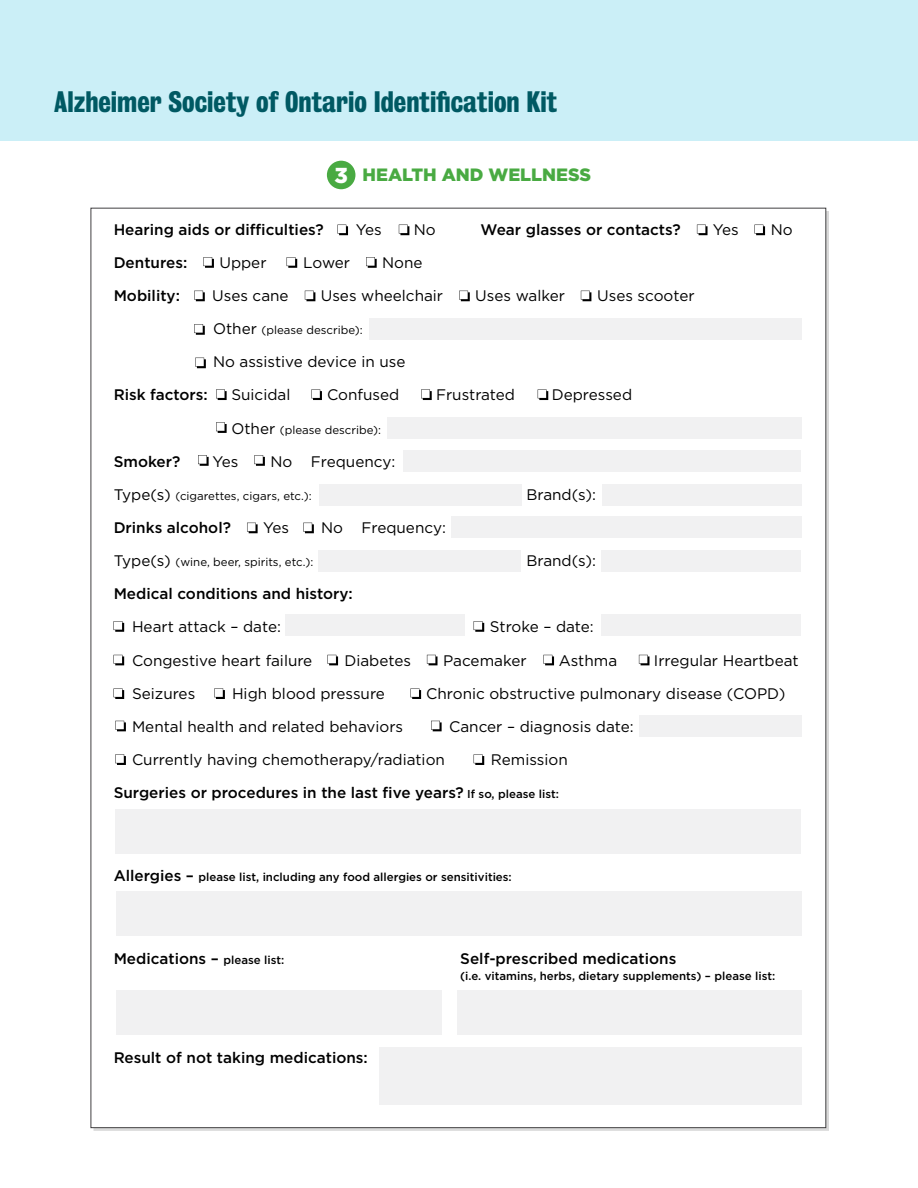
<style>
.page{position:relative;width:918px;height:1188px;background:#fff}
.page>*{position:absolute;margin:0;border:0;box-sizing:border-box;transform-origin:0 0}
.H4-Subheadline{font:700 27px "Bureau Grot Cond";color:#005963}
.t1{font:900 17.85px "Gotham";color:#49aa42}
.t2{font:15.3px "Gotham";color:#000}
.t3{font:500 15.3px/33.2px "Gotham";color:#000}
.t4{font:500 11.4px "Gotham";color:#000}
.t5{font:11.4px "Gotham";color:#000}
.s1{font-size:21.6px;color:#fff}
.s2{font-size:15.3px}
.s3{font-weight:400}
.s4{font-size:11.4px}
</style>
<div class="page">
<div style="left:327px;top:161px;width:28px;height:28px;background:#49aa42;border-radius:50%"></div>
<svg style="left:337px;top:225px;width:11px;height:10px"></svg>
<svg style="left:399px;top:225px;width:10px;height:10px"></svg>
<svg style="left:697px;top:225px;width:11px;height:10px"></svg>
<svg style="left:754px;top:225px;width:11px;height:10px"></svg>
<svg style="left:203px;top:257px;width:11px;height:11px"></svg>
<svg style="left:287px;top:257px;width:10px;height:11px"></svg>
<svg style="left:366px;top:257px;width:11px;height:11px"></svg>
<svg style="left:194px;top:291px;width:11px;height:10px"></svg>
<svg style="left:305px;top:291px;width:10px;height:10px"></svg>
<svg style="left:459px;top:291px;width:11px;height:10px"></svg>
<svg style="left:581px;top:291px;width:10px;height:10px"></svg>
<svg style="left:194px;top:324px;width:11px;height:11px"></svg>
<svg style="left:195px;top:358px;width:11px;height:10px"></svg>
<div style="left:369px;top:319px;width:433px;height:21px;background:#f1f1f2"></div>
<svg style="left:216px;top:389px;width:11px;height:11px"></svg>
<svg style="left:311px;top:389px;width:11px;height:11px"></svg>
<svg style="left:421px;top:389px;width:11px;height:11px"></svg>
<svg style="left:538px;top:389px;width:10px;height:11px"></svg>
<svg style="left:216px;top:422px;width:11px;height:11px"></svg>
<div style="left:387px;top:417px;width:415px;height:21px;background:#f1f1f2"></div>
<svg style="left:198px;top:455px;width:11px;height:11px"></svg>
<svg style="left:254px;top:455px;width:11px;height:11px"></svg>
<svg style="left:247px;top:523px;width:11px;height:10px"></svg>
<svg style="left:303px;top:523px;width:11px;height:10px"></svg>
<div style="left:319px;top:484px;width:203px;height:21px;background:#f1f1f2"></div>
<div style="left:318px;top:550px;width:203px;height:21px;background:#f1f1f2"></div>
<div style="left:603px;top:484px;width:199px;height:22px;background:#f1f1f2"></div>
<div style="left:601px;top:550px;width:199px;height:22px;background:#f1f1f2"></div>
<div style="left:403px;top:450px;width:397px;height:21px;background:#f1f1f2"></div>
<div style="left:451px;top:516px;width:351px;height:21px;background:#f1f1f2"></div>
<div style="left:285px;top:615px;width:179px;height:21px;background:#f1f1f2"></div>
<div style="left:601px;top:615px;width:199px;height:21px;background:#f1f1f2"></div>
<svg style="left:114px;top:621px;width:10px;height:11px"></svg>
<svg style="left:474px;top:621px;width:10px;height:11px"></svg>
<svg style="left:114px;top:655px;width:10px;height:10px"></svg>
<svg style="left:639px;top:655px;width:10px;height:10px"></svg>
<svg style="left:327px;top:655px;width:11px;height:10px"></svg>
<svg style="left:427px;top:655px;width:11px;height:10px"></svg>
<svg style="left:543px;top:655px;width:11px;height:10px"></svg>
<svg style="left:114px;top:688px;width:10px;height:11px"></svg>
<svg style="left:214px;top:688px;width:11px;height:11px"></svg>
<svg style="left:410px;top:688px;width:11px;height:11px"></svg>
<svg style="left:115px;top:721px;width:11px;height:10px"></svg>
<svg style="left:431px;top:721px;width:11px;height:10px"></svg>
<svg style="left:115px;top:754px;width:11px;height:11px"></svg>
<svg style="left:474px;top:754px;width:10px;height:11px"></svg>
<div style="left:639px;top:715px;width:163px;height:22px;background:#f1f1f2"></div>
<div style="left:115px;top:809px;width:685px;height:44px;background:#f1f1f2"></div>
<div style="left:117px;top:892px;width:685px;height:44px;background:#f1f1f2"></div>
<div style="left:117px;top:991px;width:325px;height:44px;background:#f1f1f2"></div>
<div style="left:458px;top:991px;width:344px;height:44px;background:#f1f1f2"></div>
<div style="left:379px;top:1048px;width:423px;height:57px;background:#f1f1f2"></div>
<div style="left:0;top:0;width:918px;height:141px;background:#cbeff7"></div>
<p class="H4-Subheadline" style="left:54px;top:86px;width:505px">Alzheimer Society of Ontario Identification Kit</p>
<p class="t1" style="left:334px;top:165px;width:258px"><span class="s1">3</span> HEALTH AND WELLNESS</p>
<p class="t3" style="left:114px;top:212px;width:211px">Hearing aids or difficulties?</p>
<p class="t2" style="left:356px;top:221px;width:27px">Yes</p>
<p class="t2" style="left:414px;top:221px;width:23px">No</p>
<p class="t3" style="left:481px;top:212px;width:201px">Wear glasses or contacts?</p>
<p class="t2" style="left:713px;top:221px;width:27px">Yes</p>
<p class="t2" style="left:771px;top:221px;width:23px">No</p>
<p class="t3" style="left:114px;top:246px;width:75px">Dentures:</p>
<p class="t2" style="left:219px;top:254px;width:49px">Upper</p>
<p class="t2" style="left:303px;top:254px;width:48px">Lower</p>
<p class="t2" style="left:382px;top:254px;width:42px">None</p>
<p class="t3" style="left:114px;top:279px;width:68px">Mobility:</p>
<p class="t2" style="left:212px;top:287px;width:78px">Uses cane</p>
<p class="t2" style="left:321px;top:287px;width:124px">Uses wheelchair</p>
<p class="t2" style="left:475px;top:287px;width:91px">Uses walker</p>
<p class="t2" style="left:597px;top:287px;width:99px">Uses scooter</p>
<p class="t5" style="left:213px;top:324px;width:151px"><span class="s2">Other</span> (please describe):</p>
<p class="t2" style="left:213px;top:353px;width:194px">No assistive device in use</p>
<p class="t3" style="left:114px;top:378px;width:96px">Risk factors:</p>
<p class="t2" style="left:231px;top:387px;width:61px">Suicidal</p>
<p class="t2" style="left:327px;top:387px;width:74px">Confused</p>
<p class="t2" style="left:436px;top:387px;width:81px">Frustrated</p>
<p class="t2" style="left:552px;top:387px;width:82px">Depressed</p>
<p class="t5" style="left:231px;top:423px;width:151px"><span class="s2">Other</span> (please describe):</p>
<p class="t3" style="left:114px;top:444px;width:68px">Smoker?</p>
<p class="t2" style="left:213px;top:453px;width:27px">Yes</p>
<p class="t2" style="left:271px;top:453px;width:126px">No Frequency:</p>
<p class="t5" style="left:114px;top:490px;width:200px"><span class="s2">Type(s)</span> (cigarettes, cigars, etc.):</p>
<p class="t2" style="left:527px;top:486px;width:71px">Brand(s):</p>
<p class="t3" style="left:114px;top:511px;width:119px">Drinks alcohol?</p>
<p class="t2" style="left:263px;top:519px;width:27px">Yes</p>
<p class="t2" style="left:321px;top:519px;width:126px">No Frequency:</p>
<p class="t5" style="left:114px;top:556px;width:201px"><span class="s2">Type(s)</span> (wine, beer, spirits, etc.):</p>
<p class="t2" style="left:527px;top:552px;width:71px">Brand(s):</p>
<p class="t3" style="left:114px;top:577px;width:241px">Medical conditions and history:</p>
<p class="t2" style="left:132px;top:619px;width:150px">Heart attack – date:</p>
<p class="t2" style="left:490px;top:619px;width:106px">Stroke – date:</p>
<p class="t2" style="left:132px;top:652px;width:182px">Congestive heart failure</p>
<p class="t2" style="left:344px;top:652px;width:68px">Diabetes</p>
<p class="t2" style="left:443px;top:652px;width:85px">Pacemaker</p>
<p class="t2" style="left:559px;top:652px;width:60px">Asthma</p>
<p class="t2" style="left:654px;top:652px;width:146px">Irregular Heartbeat</p>
<p class="t2" style="left:132px;top:685px;width:65px">Seizures</p>
<p class="t2" style="left:232px;top:685px;width:154px">High blood pressure</p>
<p class="t2" style="left:426px;top:685px;width:361px">Chronic obstructive pulmonary disease (COPD)</p>
<p class="t2" style="left:132px;top:718px;width:273px">Mental health and related behaviors</p>
<p class="t2" style="left:449px;top:718px;width:186px">Cancer – diagnosis date:</p>
<p class="t2" style="left:132px;top:751px;width:314px">Currently having chemotherapy/radiation</p>
<p class="t3" style="left:114px;top:743px;width:456px;text-indent:377px"><span class="s3">Remission<br></span>Surgeries or procedures in the last five years? <span class="s4">If so, please list:</span></p>
<p class="t4" style="left:114px;top:870px;width:400px"><span class="s2">Allergies –</span> please list, including any food allergies or sensitivities:</p>
<p class="t3" style="left:114px;top:941px;width:172px">Medications – <span class="s4">please list:</span></p>
<p class="t3" style="left:460px;top:941px;width:218px">Self-prescribed medications</p>
<p class="t4" style="left:460px;top:970px;width:316px">(i.e. vitamins, herbs, dietary supplements) – please list:</p>
<p class="t3" style="left:114px;top:1041px;width:256px">Result of not taking medications:</p>
</div>
